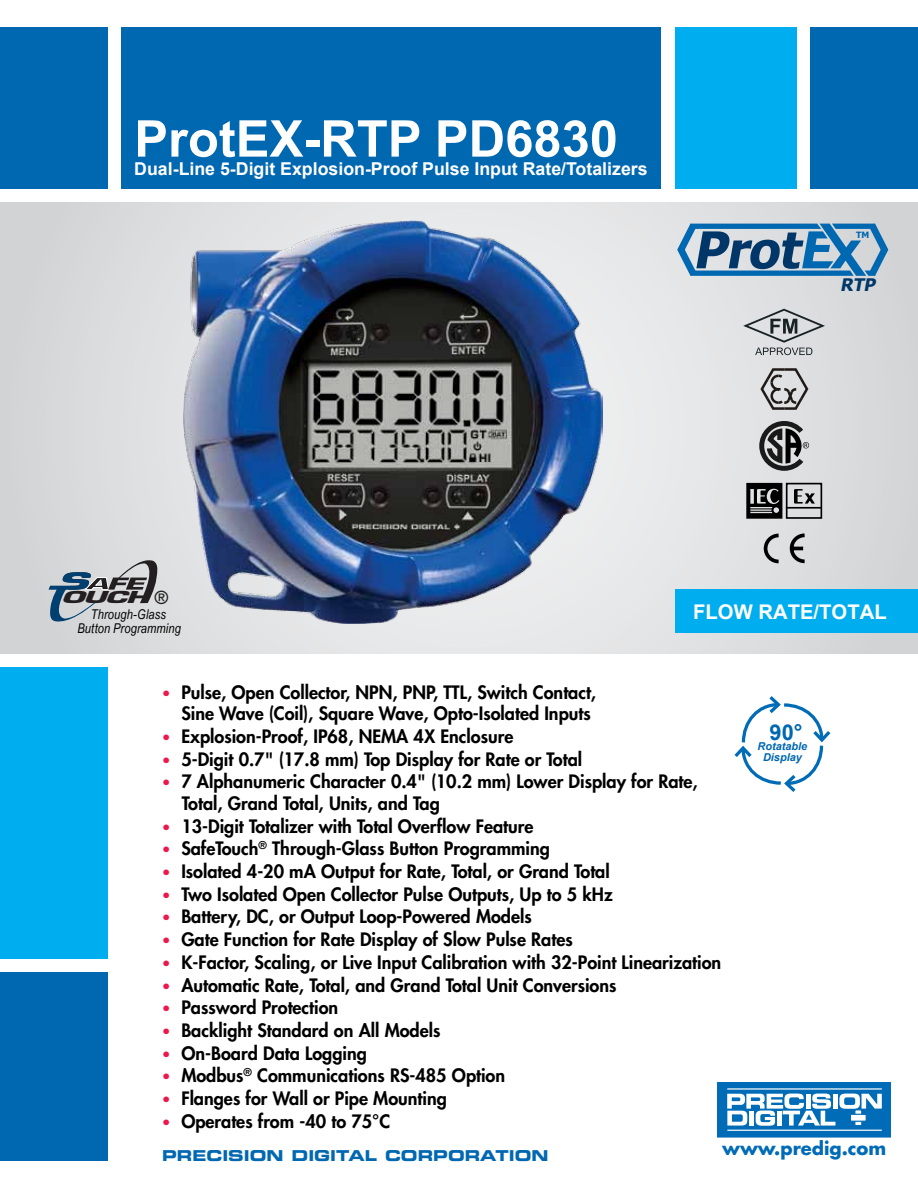
<style>
.page{position:relative;width:918px;height:1188px;background:#fff}
.page>*{position:absolute;margin:0;border:0;box-sizing:border-box;transform-origin:0 0}
.t1{font:700 50.7px "Arial";color:#fff}
.t2{font:700 21.75px "Arial";color:#0067b1}
.t3{font:700 20.25px "Arial";color:#fff}
.t4{font:800 18px/21.6px "Futura Std";color:#000;text-align:right}
.t5{font:700 18px "Futura Std";color:#006bb6}
.t6{font:700 17.7px "Arial";color:#fff}
.t7{font:italic 700 17.4px "Tahoma";color:#003768}
.t8{font:italic 700 16.05px "Eurostile LT Std";color:#231f20;scale:1.9 1}
.t9{font:15px "Eurostile LT Std Bold Ex 2";color:#0067b1}
.t10{font:italic 13.5px/13.5px "Arial Narrow";letter-spacing:.01em;color:#000;text-align:center}
.t11{font:italic 700 10.95px/10.9px "Arial";color:#0067b1;text-align:center}
.t12{font:700 8.7px "Tahoma";color:#0067b1}
.s1{font-family:"Eurostile LT Std Ex 2";font-weight:400;font-style:normal;font-size:18.3px}
.s2{font-weight:700;font-size:15px;color:#ed174c}
</style>
<div class="page">
<div style="left:0;top:202px;width:918px;height:451px;background:#dddedf"></div>
<div style="left:718px;top:1083px;width:173px;height:54px;background:#006bb6"></div>
<div style="left:718px;top:1082px;width:173px;height:55px;border:1px solid #006bb6"></div>
<svg style="left:727px;top:1094px;width:155px;height:32px"></svg>
<hr style="left:727px;top:1088px;width:155px;height:2px;background:#fff">
<hr style="left:727px;top:1130px;width:155px;height:1px;background:#fff">
<div style="left:675px;top:589px;width:243px;height:44px;background:#00aeef"></div>
<div style="left:675px;top:27px;width:121px;height:162px;background:#00aeef"></div>
<div style="left:122px;top:27px;width:540px;height:162px;background:#0067b1"></div>
<div style="left:0;top:27px;width:108px;height:162px;background:#0067b1"></div>
<div style="left:810px;top:27px;width:108px;height:162px;background:#0067b1"></div>
<div style="left:0;top:667px;width:108px;height:292px;background:#00aeef"></div>
<div style="left:0;top:972px;width:108px;height:189px;background:#0067b1"></div>
<img style="left:183px;top:220px;width:419px;height:404px">
<svg style="left:677px;top:220px;width:213px;height:56px"></svg>
<svg style="left:760px;top:368px;width:48px;height:42px"></svg>
<svg style="left:743px;top:309px;width:82px;height:46px"></svg>
<div style="left:786px;top:483px;width:36px;height:36px;border:2px solid #000"></div>
<hr style="left:786px;top:507px;width:35px;height:2px;background:#000">
<svg style="left:794px;top:489px;width:21px;height:15px"></svg>
<svg style="left:746px;top:483px;width:36px;height:36px"></svg>
<div style="left:771px;top:505px;width:10px;height:10px;border:2px solid #000;border-radius:50%"></div>
<svg style="left:763px;top:534px;width:42px;height:29px"></svg>
<svg style="left:759px;top:421px;width:50px;height:50px"></svg>
<svg style="left:49px;top:560px;width:108px;height:63px"></svg>
<svg style="left:734px;top:696px;width:97px;height:96px"></svg>
<h1 class="t1" style="left:134px;top:105px;width:485px">ProtEX-RTP PD6830</h1>
<p class="t6" style="left:134px;top:157px;width:515px">Dual-Line 5-Digit Explosion-Proof Pulse Input Rate/Totalizers</p>
<p class="t12" style="left:856px;top:229px;width:15px">TM</p>
<p class="t7" style="left:840px;top:272px;width:40px">RTP</p>
<p class="t8" style="left:61px;top:587px;width:58px">OUCH <span class="s1">®</span></p>
<p class="t10" style="left:77px;top:608px;width:105px">Through-Glass<br>Button Programming</p>
<p class="t3" style="left:693px;top:598px;width:195px">flow rate/total</p>
<p class="t4" style="left:161px;top:681px;width:437px"><span class="s2">•</span> Pulse, Open Collector, NPN, PNP, TTL, Switch Contact,<br>Sine Wave (Coil), Square Wave, Opto-Isolated Inputs</p>
<p class="t4" style="left:161px;top:726px;width:354px"><span class="s2">•</span> Explosion-Proof, IP68, NEMA 4X Enclosure</p>
<p class="t4" style="left:161px;top:748px;width:423px"><span class="s2">•</span> 5-Digit 0.7" (17.8 mm) Top Display for Rate or Total</p>
<p class="t4" style="left:182px;top:771px;width:517px;text-align:left;text-indent:-21px"><span class="s2">•</span> 7 Alphanumeric Character 0.4" (10.2 mm) Lower Display for Rate,<br>Total, Grand Total, Units, and Tag</p>
<p class="t4" style="left:161px;top:815px;width:374px"><span class="s2">•</span> 13-Digit Totalizer with Total Overflow Feature</p>
<p class="t4" style="left:161px;top:838px;width:390px"><span class="s2">•</span> SafeTouch<sup>®</sup> Through-Glass Button Programming</p>
<p class="t4" style="left:161px;top:861px;width:450px"><span class="s2">•</span> Isolated 4-20 mA Output for Rate, Total, or Grand Total</p>
<p class="t4" style="left:161px;top:883px;width:453px"><span class="s2">•</span> Two Isolated Open Collector Pulse Outputs, Up to 5 kHz</p>
<p class="t4" style="left:161px;top:906px;width:372px"><span class="s2">•</span> Battery, DC, or Output Loop-Powered Models</p>
<p class="t4" style="left:161px;top:929px;width:413px"><span class="s2">•</span> Gate Function for Rate Display of Slow Pulse Rates</p>
<p class="t4" style="left:161px;top:951px;width:562px"><span class="s2">•</span> K-Factor, Scaling, or Live Input Calibration with 32-Point Linearization</p>
<p class="t4" style="left:161px;top:974px;width:457px"><span class="s2">•</span> Automatic Rate, Total, and Grand Total Unit Conversions</p>
<p class="t4" style="left:161px;top:997px;width:179px"><span class="s2">•</span> Password Protection</p>
<p class="t4" style="left:161px;top:1019px;width:281px"><span class="s2">•</span> Backlight Standard on All Models</p>
<p class="t4" style="left:161px;top:1042px;width:207px"><span class="s2">•</span> On-Board Data Logging</p>
<p class="t4" style="left:161px;top:1065px;width:346px"><span class="s2">•</span> Modbus<sup>®</sup> Communications RS-485 Option</p>
<p class="t4" style="left:161px;top:1087px;width:287px"><span class="s2">•</span> Flanges for Wall or Pipe Mounting</p>
<p class="t4" style="left:161px;top:1110px;width:231px"><span class="s2">•</span> Operates from -40 to 75°C</p>
<p class="t2" style="left:770px;top:718px;width:34px">90°</p>
<p class="t11" style="left:758px;top:741px;width:51px">Rotatable<br>Display</p>
<p class="t9" style="left:162px;top:1145px;width:388px">PRECISION DIGITAL CORPORATION</p>
<p class="t5" style="left:722px;top:1137px;width:166px">www.predig.com</p>
</div>
